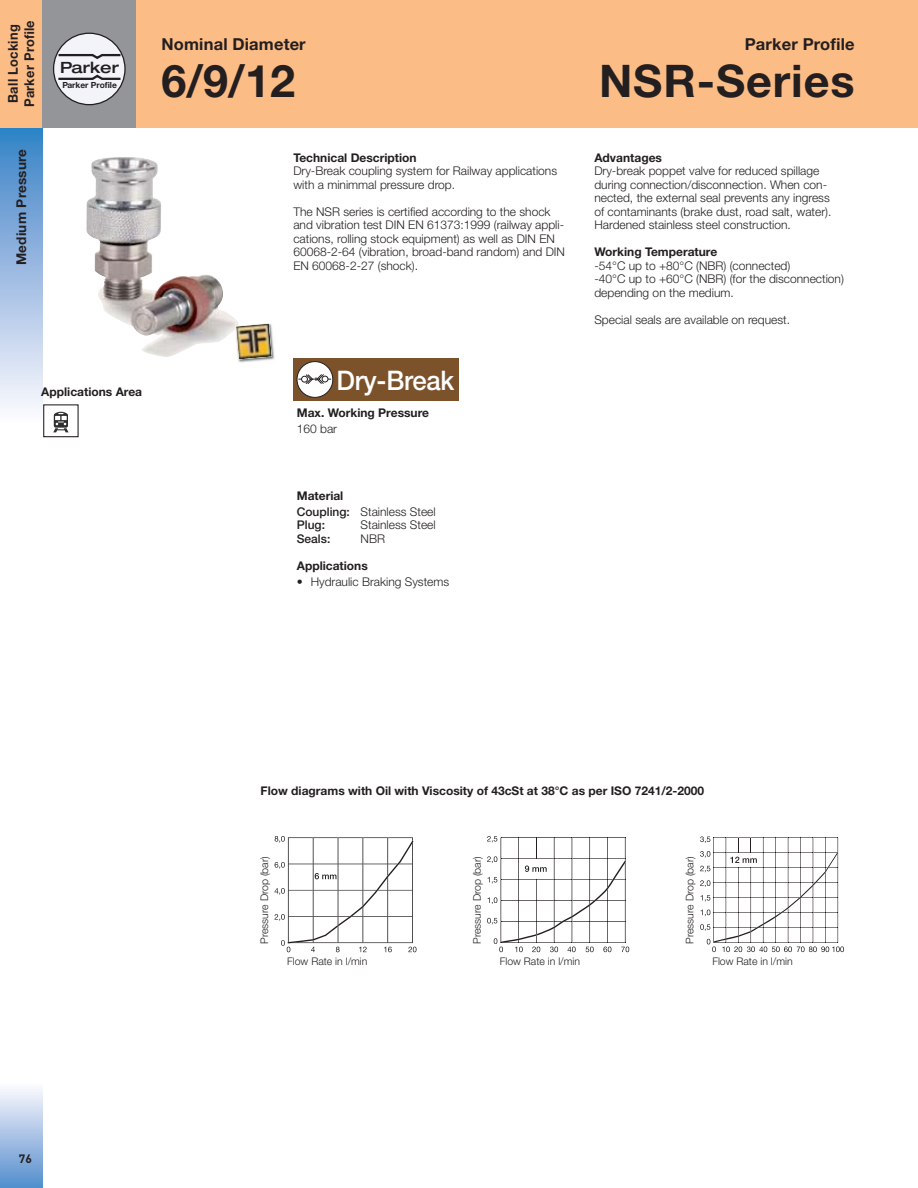
<style>
.page{position:relative;width:918px;height:1188px;background:#fff}
.page>*{position:absolute;margin:0;border:0;box-sizing:border-box;transform-origin:0 0}
.t1{font:700 45px "Helvetica Neue LT Std";letter-spacing:.02em;color:#231f20}
.t2{font:500 27px "Helvetica Neue LT Std";letter-spacing:-.01em;color:#fff;scale:.95 1}
.t3{font:700 16.5px "Helvetica Neue LT Std";letter-spacing:.01em;color:#231f20}
.t4{font:500 expanded 15.6px "Helvetica Neue LT Pro";color:#231f20}
.t5{font:700 13.5px/16.2px "Helvetica Neue LT Std";letter-spacing:.02em;color:#231f20;text-align:center;scale:.95 1}
.t6{font:700 13.5px "Helvetica Neue LT Std";letter-spacing:.02em;color:#231f20}
.t7{font:500 expanded 13.35px "Helvetica Neue LT Pro";color:#231f20}
.t8{font:300 12px/13.5px "Helvetica Neue LT Std";color:#231f20}
.t9{font:700 12px "Helvetica Neue LT Std";color:#231f20}
.t10{font:500 12px "Helvetica Neue LT Std";color:#231f20}
.t11{font:700 12px "DINOT";color:#231f20}
.t12{font:300 10.5px "Helvetica Neue LT Std";color:#231f20}
.t13{font:700 8.4px "Helvetica Neue LT Std";color:#231f20}
.s1{font-weight:700}
.s2{font-weight:500}
</style>
<div class="page">
<svg style="left:53px;top:412px;width:16px;height:20px"></svg>
<div style="left:43px;top:404px;width:36px;height:33px;border:1px solid #231f20"></div>
<div style="left:0;top:128px;width:43px;height:297px;background:linear-gradient(to bottom,#3780c6,#fffcff)"></div>
<div style="left:0;top:0;width:918px;height:128px;background:#fcbc86"></div>
<div style="left:0;top:1082px;width:43px;height:106px;background:linear-gradient(to bottom,#fffcff,#548ecd)"></div>
<div style="left:43px;top:0;width:93px;height:128px;background:#939598"></div>
<div style="left:54px;top:33px;width:71px;height:72px;background:#f3f4fa;border-radius:50%"></div>
<svg style="left:56px;top:74px;width:67px;height:7px"></svg>
<svg style="left:56px;top:50px;width:67px;height:10px"></svg>
<div style="left:53px;top:33px;width:73px;height:72px;border:1px solid #231f20;border-radius:50%"></div>
<svg style="left:700px;top:836px;width:144px;height:116px"></svg>
<img style="left:86px;top:157px;width:152px;height:200px">
<svg style="left:274px;top:836px;width:143px;height:116px"></svg>
<svg style="left:487px;top:836px;width:142px;height:116px"></svg>
<div style="left:293px;top:358px;width:166px;height:42px;background:#7b522a"></div>
<div style="left:297px;top:362px;width:36px;height:35px;background:#fff;border-radius:50%"></div>
<div style="left:297px;top:361px;width:36px;height:37px;border:1px solid #231f20;border-radius:50%"></div>
<svg style="left:298px;top:374px;width:33px;height:11px"></svg>
<img style="left:238px;top:331px;width:37px;height:32px">
<svg style="left:235px;top:323px;width:36px;height:34px"></svg>
<img style="left:236px;top:324px;width:36px;height:35px">
<p class="t5" style="left:6px;top:107px;width:93px;rotate:-90deg">Ball Locking<br>Parker Profile</p>
<p class="t6" style="left:16px;top:265px;width:118px;rotate:-90deg">Medium Pressure</p>
<p class="t7" style="left:64px;top:55px;width:51px">Parker</p>
<h3 class="t4" style="left:60px;top:58px;width:61px">Parker</h3>
<p class="t13" style="left:62px;top:82px;width:56px">Parker Profile</p>
<h3 class="t3" style="left:162px;top:38px;width:146px">Nominal Diameter</h3>
<h1 class="t1" style="left:162px;top:65px;width:135px">6/9/12</h1>
<p class="t9" style="left:293px;top:153px;width:125px">Technical Description</p>
<p class="t8" style="left:293px;top:165px;width:265px">Dry-Break coupling system for Railway applications with a minimmal pressure drop.</p>
<p class="t8" style="left:293px;top:206px;width:273px">The NSR series is certified according to the shock and vibration test DIN EN 61373:1999 (railway appli&shy;cations, rolling stock equipment) as well as DIN EN 60068-2-64 (vibration, broad-band random) and DIN EN 60068-2-27 (shock).</p>
<p class="t9" style="left:41px;top:387px;width:102px">Applications Area</p>
<h2 class="t2" style="left:337px;top:365px;width:125px">Dry-Break</h2>
<p class="t9" style="left:297px;top:409px;width:134px">Max. Working Pressure</p>
<p class="t8" style="left:297px;top:423px;width:42px">160 bar</p>
<p class="t8" style="left:297px;top:489px;width:140px;line-height:15.6px"><span class="s1">Material<br></span><span class="s2">Coupling:</span> Stainless Steel</p>
<p class="t10" style="left:297px;top:518px;width:30px">Plug:</p>
<p class="t8" style="left:361px;top:519px;width:77px">Stainless Steel</p>
<p class="t10" style="left:297px;top:532px;width:35px">Seals:</p>
<p class="t8" style="left:361px;top:533px;width:26px">NBR</p>
<p class="t9" style="left:297px;top:561px;width:73px">Applications</p>
<p class="t8" style="left:297px;top:576px;width:154px">• Hydraulic Braking Systems</p>
<h3 class="t3" style="left:745px;top:38px;width:111px">Parker Profile</h3>
<h1 class="t1" style="left:599px;top:65px;width:257px">NSR-Series</h1>
<p class="t9" style="left:594px;top:153px;width:69px">Advantages</p>
<p class="t8" style="left:594px;top:165px;width:238px">Dry-break poppet valve for reduced spillage during connection/disconnection. When con&shy;nected, the external seal prevents any ingress of contaminants (brake dust, road salt, water).<br>Hardened stainless steel construction.</p>
<p class="t9" style="left:594px;top:248px;width:124px">Working Temperature</p>
<p class="t8" style="left:594px;top:260px;width:251px">-54°C up to +80°C (NBR) (connected)<br>-40°C up to +60°C (NBR) (for the disconnection) depending on the medium.</p>
<p class="t8" style="left:594px;top:314px;width:197px">Special seals are available on request.</p>
<p class="t11" style="left:19px;top:1152px;width:15px">76</p>
<p class="t9" style="left:261px;top:786px;width:445px">Flow diagrams with Oil with Viscosity of 43cSt at 38°C as per ISO 7241/2-2000</p>
<p class="t12" style="left:261px;top:944px;width:89px;rotate:-90deg">Pressure Drop (bar)</p>
<p class="t12" style="left:287px;top:957px;width:82px">Flow Rate in l/min</p>
<p class="t12" style="left:473px;top:944px;width:89px;rotate:-90deg">Pressure Drop (bar)</p>
<p class="t12" style="left:500px;top:957px;width:82px">Flow Rate in l/min</p>
<p class="t12" style="left:686px;top:944px;width:89px;rotate:-90deg">Pressure Drop (bar)</p>
<p class="t12" style="left:712px;top:957px;width:82px">Flow Rate in l/min</p>
</div>
